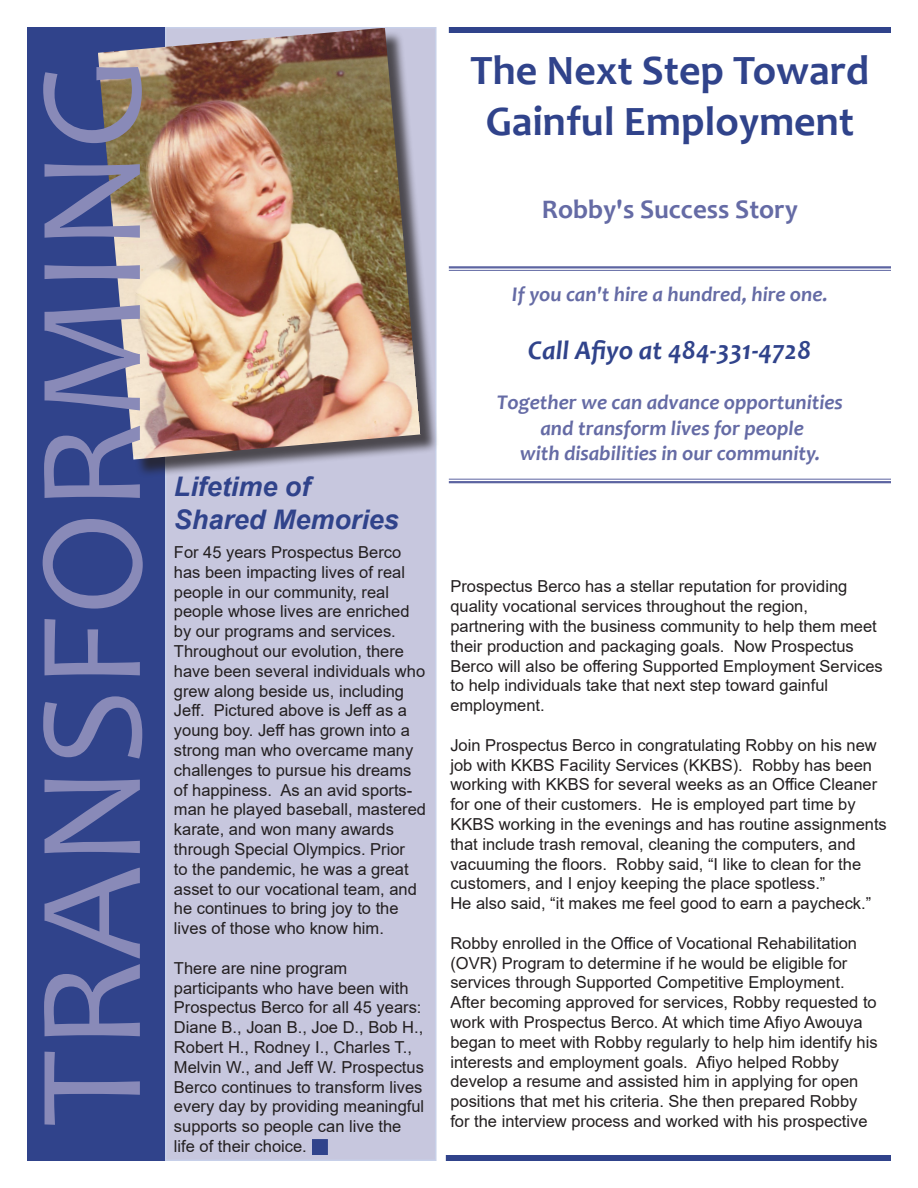
<style>
.page{position:relative;width:918px;height:1188px;background:#fff}
.page>*{position:absolute;margin:0;border:0;box-sizing:border-box;transform-origin:0 0}
.t1{font:150px "Candara";color:#898ab8}
.t2{font:700 42px/50.4px "Candara";color:#30438b;text-align:center}
.t3{font:italic 700 27px/32.4px "Arial";color:#30438b}
.t4{font:italic 700 27px "Candara";color:#30438b}
.t5{font:700 27px "Candara";color:#656ba5}
.t6{font:italic 700 21px/25.2px "Candara";color:#656ba5;text-align:center}
.t7{font:16.5px/19.8px "Arial";color:#231f20}
</style>
<div class="page">
<div style="left:27px;top:27px;width:138px;height:1134px;background:#30438b"></div>
<div style="left:165px;top:27px;width:272px;height:1134px;background:#c7c7de;border:2px solid #c7d0e9"></div>
<div style="left:446px;top:1155px;width:445px;height:6px;background:#30438b"></div>
<hr style="left:449px;top:479px;width:442px;height:1px;background:#5c64a1">
<hr style="left:449px;top:481px;width:442px;height:2px;background:#5c64a1">
<hr style="left:449px;top:266px;width:442px;height:2px;background:#5c64a1">
<hr style="left:449px;top:270px;width:442px;height:1px;background:#5c64a1">
<div style="left:100px;top:30px;width:339px;height:448px;background:#231f20;opacity:.75"></div>
<img style="left:98px;top:28px;width:322px;height:432px">
<div style="left:312px;top:1139px;width:16px;height:16px;background:#30438b;border:2px solid #30438b"></div>
<div style="left:449px;top:27px;width:442px;height:6px;background:#30438b"></div>
<p class="t1" style="left:-3px;top:1126px;width:1071px;rotate:-90deg">TRANSFORMING</p>
<p class="t2" style="left:471px;top:45px;width:400px">The Next Step Toward<br>Gainful Employment</p>
<p class="t5" style="left:542px;top:192px;width:258px">Robby's Success Story</p>
<p class="t3" style="left:174px;top:471px;width:227px">Lifetime of<br>Shared Memories</p>
<p class="t7" style="left:174px;top:542px;width:254px">For 45 years Prospectus Berco has been impacting lives of real people in our community, real people whose lives are enriched by our programs and services.<br>Throughout our evolution, there have been several individuals who grew along beside us, including<br>Jeff. Pictured above is Jeff as a young boy. Jeff has grown into a strong man who overcame many challenges to pursue his dreams of happiness. As an avid sports&shy;man he played baseball, mastered karate, and won many awards through Special Olympics. Prior<br>to the pandemic, he was a great asset to our vocational team, and he continues to bring joy to the lives of those who know him.</p>
<p class="t7" style="left:174px;top:958px;width:252px">There are nine program participants who have been with<br>Prospectus Berco for all 45 years:<br>Diane B., Joan B., Joe D., Bob H.,<br>Robert H., Rodney I., Charles T.,<br>Melvin W., and Jeff W. Prospectus<br>Berco continues to transform lives every day by providing meaningful supports so people can live the life of their choice.</p>
<p class="t6" style="left:512px;top:282px;width:317px">If you can't hire a hundred, hire one.</p>
<p class="t4" style="left:528px;top:333px;width:285px">Call Afiyo at 484-331-4728</p>
<p class="t6" style="left:497px;top:390px;width:348px">Together we can advance opportunities and transform lives for people<br>with disabilities in our community.</p>
<p class="t7" style="left:450px;top:577px;width:434px">Prospectus Berco has a stellar reputation for providing quality vocational services throughout the region, partnering with the business community to help them meet their production and packaging goals. Now Prospectus Berco will also be offering Supported Employment Services to help individuals take that next step toward gainful employment.</p>
<p class="t7" style="left:450px;top:735px;width:438px">Join Prospectus Berco in congratulating Robby on his new job with KKBS Facility Services (KKBS). Robby has been working with KKBS for several weeks as an Office Cleaner for one of their customers. He is employed part time by KKBS working in the evenings and has routine assignments that include trash removal, cleaning the computers, and vacuuming the floors. Robby said, “I like to clean for the customers, and I enjoy keeping the place spotless.”<br>He also said, “it makes me feel good to earn a paycheck.”</p>
<p class="t7" style="left:450px;top:933px;width:429px">Robby enrolled in the Office of Vocational Rehabilitation (OVR) Program to determine if he would be eligible for services through Supported Competitive Employment.<br>After becoming approved for services, Robby requested to work with Prospectus Berco. At which time Afiyo Awouya began to meet with Robby regularly to help him identify his interests and employment goals. Afiyo helped Robby develop a resume and assisted him in applying for open positions that met his criteria. She then prepared Robby for the interview process and worked with his prospective</p>
</div>
